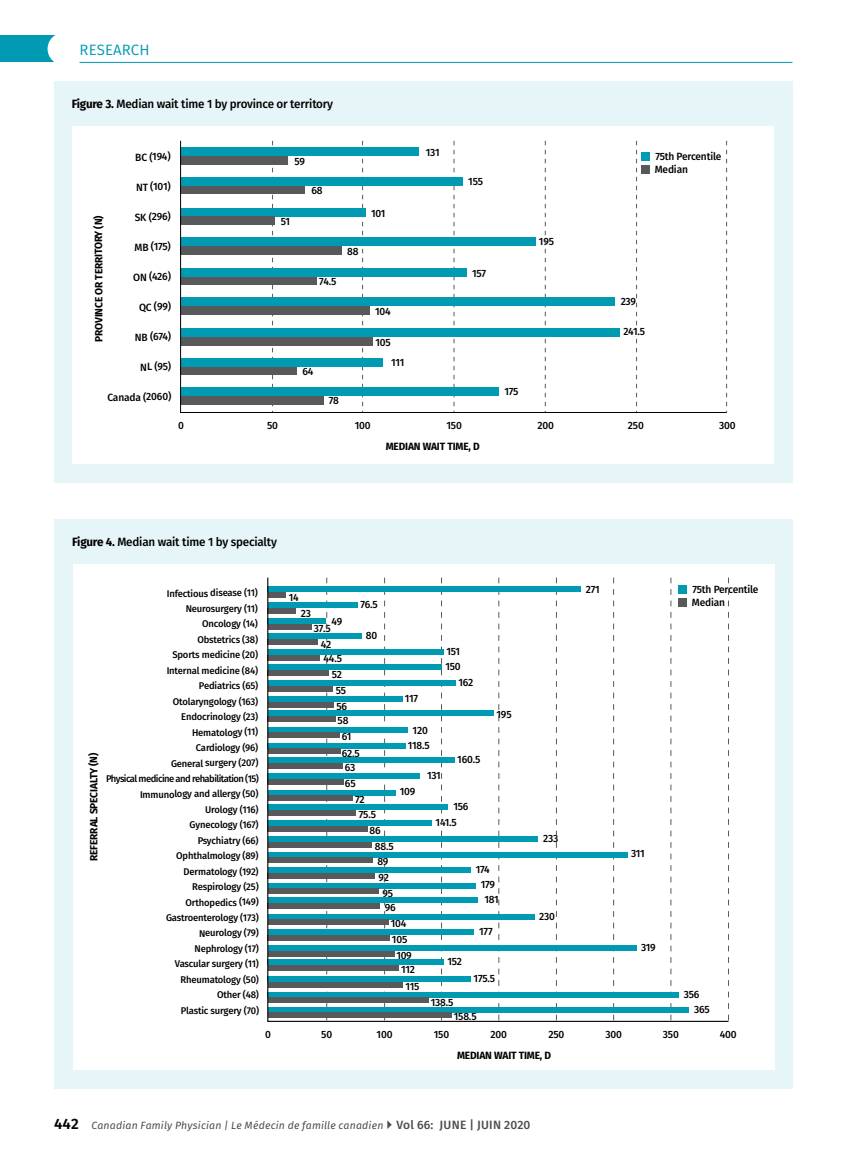
<style>
.page{position:relative;width:851px;height:1161px;background:#fff}
.page>*{position:absolute;margin:0;border:0;box-sizing:border-box;transform-origin:0 0}
.t1{font:15px "Fira Sans";letter-spacing:.01em;color:#009bb3}
.t2{font:500 12px "Fira Sans";letter-spacing:-.015em;color:#000}
.t3{font:500 10.5px/16.2px "Fira Sans";letter-spacing:-.02em;color:#000}
.t4{font:700 10.5px "Fira Sans";letter-spacing:-.02em;color:#000}
.t5{font:italic 10.5px "Fira Sans";letter-spacing:.015em;color:#4d4d4f}
.t6{font:500 9.75px/15.5px "Fira Sans";letter-spacing:-.02em;color:#000;text-align:right}
.s1{font-weight:700}
.s2{font-weight:600;font-style:normal;font-size:15px;color:#000}
.s3{font-weight:500;font-style:normal;font-size:12px}
</style>
<div class="page">
<div style="left:0;top:35px;width:55px;height:27px;background:#009bb3"></div>
<div style="left:48px;top:33px;width:32px;height:32px;background:#fff;border-radius:50%"></div>
<hr style="left:80px;top:62px;width:712px;height:1px;background:#009bb3">
<div style="left:54px;top:81px;width:738px;height:401px;background:#e6f5f7"></div>
<div style="left:72px;top:126px;width:702px;height:338px;background:#fff"></div>
<svg style="left:180px;top:140px;width:547px;height:273px"></svg>
<div style="left:641px;top:152px;width:9px;height:9px;background:#009bb3"></div>
<div style="left:641px;top:165px;width:9px;height:9px;background:#58595b"></div>
<div style="left:54px;top:519px;width:738px;height:570px;background:#e6f5f7"></div>
<div style="left:73px;top:564px;width:701px;height:505px;background:#fff"></div>
<svg style="left:267px;top:577px;width:462px;height:445px"></svg>
<div style="left:678px;top:585px;width:9px;height:9px;background:#009bb3"></div>
<div style="left:678px;top:598px;width:9px;height:9px;background:#58595b"></div>
<h1 class="t1" style="left:80px;top:38px;width:71px">RESEARCH</h1>
<p class="t2" style="left:72px;top:94px;width:263px"><span class="s1">Figure 3.</span> Median wait time 1 by province or territory</p>
<p class="t3" style="left:135px;top:148px;width:37px">BC (194)</p>
<p class="t3" style="left:136px;top:178px;width:36px">NT (101)</p>
<p class="t3" style="left:135px;top:208px;width:38px">SK (296)</p>
<p class="t3" style="left:135px;top:238px;width:38px">MB (175)</p>
<p class="t3" style="left:133px;top:268px;width:39px">ON (426)</p>
<p class="t3" style="left:139px;top:298px;width:34px">QC (99)</p>
<p class="t3" style="left:135px;top:328px;width:38px">NB (674)</p>
<p class="t3" style="left:140px;top:358px;width:32px">NL (95)</p>
<p class="t3" style="left:107px;top:388px;width:65px">Canada (2060)</p>
<p class="t4" style="left:90px;top:342px;width:128px;rotate:-90deg">PROVINCE OR TERRITORY (N)</p>
<p class="t3" style="left:294px;top:152px;width:12px">59</p>
<p class="t3" style="left:281px;top:213px;width:11px">51</p>
<p class="t3" style="left:311px;top:182px;width:13px">68</p>
<p class="t3" style="left:319px;top:273px;width:19px">74.5</p>
<p class="t3" style="left:347px;top:242px;width:13px">88</p>
<p class="t3" style="left:302px;top:363px;width:13px">64</p>
<p class="t3" style="left:329px;top:392px;width:12px">78</p>
<p class="t3" style="left:371px;top:204px;width:16px">101</p>
<p class="t3" style="left:375px;top:302px;width:17px">104</p>
<p class="t3" style="left:375px;top:334px;width:17px">105</p>
<p class="t3" style="left:391px;top:353px;width:15px">111</p>
<p class="t3" style="left:426px;top:144px;width:15px">131</p>
<p class="t3" style="left:468px;top:173px;width:16px">155</p>
<p class="t3" style="left:472px;top:264px;width:15px">157</p>
<p class="t3" style="left:539px;top:232px;width:17px">195</p>
<p class="t3" style="left:504px;top:383px;width:16px">175</p>
<p class="t3" style="left:654px;top:149px;width:68px;line-height:13px">75th Percentile<br>Median</p>
<p class="t3" style="left:620px;top:293px;width:17px">239</p>
<p class="t3" style="left:623px;top:323px;width:23px">241.5</p>
<p class="t3" style="left:178px;top:417px;width:7px">0</p>
<p class="t3" style="left:267px;top:417px;width:12px">50</p>
<p class="t3" style="left:355px;top:417px;width:17px">100</p>
<p class="t3" style="left:446px;top:417px;width:17px">150</p>
<p class="t3" style="left:537px;top:417px;width:18px">200</p>
<p class="t3" style="left:628px;top:417px;width:17px">250</p>
<p class="t3" style="left:719px;top:417px;width:18px">300</p>
<p class="t4" style="left:386px;top:438px;width:95px">MEDIAN WAIT TIME, D</p>
<p class="t2" style="left:72px;top:532px;width:206px"><span class="s1">Figure 4.</span> Median wait time 1 by specialty</p>
<p class="t6" style="left:106px;top:585px;width:154px">Infectious disease (11)<br>Neurosurgery (11)<br>Oncology (14)<br>Obstetrics (38)<br>Sports medicine (20)<br>Internal medicine (84)<br>Pediatrics (65)<br>Otolaryngology (163)<br>Endocrinology (23)<br>Hematology (11)<br>Cardiology (96)<br>General surgery (207)<br>Physical medicine and rehabilitation (15)<br>Immunology and allergy (50)<br>Urology (116)<br>Gynecology (167)<br>Psychiatry (66)<br>Ophthalmology (89)<br>Dermatology (192)<br>Respirology (25)<br>Orthopedics (149)<br>Gastroenterology (173)<br>Neurology (79)<br>Nephrology (17)<br>Vascular surgery (11)<br>Rheumatology (50)<br>Other (48)<br>Plastic surgery (70)</p>
<p class="t4" style="left:85px;top:861px;width:110px;rotate:-90deg">REFERRAL SPECIALTY (N)</p>
<p class="t3" style="left:289px;top:588px;width:12px">14</p>
<p class="t3" style="left:360px;top:596px;width:19px">76.5</p>
<p class="t3" style="left:301px;top:604px;width:12px">23</p>
<p class="t3" style="left:331px;top:613px;width:12px">49</p>
<p class="t3" style="left:314px;top:620px;width:19px;text-align:right">37.5<br>42</p>
<p class="t3" style="left:323px;top:650px;width:20px">44.5</p>
<p class="t3" style="left:332px;top:666px;width:12px">52</p>
<p class="t3" style="left:336px;top:682px;width:12px">55</p>
<p class="t3" style="left:336px;top:698px;width:12px">56</p>
<p class="t3" style="left:342px;top:712px;width:19px;text-indent:-4px">58<br>61<br>62.5</p>
<p class="t3" style="left:345px;top:759px;width:12px">63</p>
<p class="t3" style="left:345px;top:775px;width:12px">65</p>
<p class="t3" style="left:355px;top:791px;width:11px">72</p>
<p class="t3" style="left:359px;top:805px;width:19px">75.5</p>
<p class="t3" style="left:369px;top:822px;width:13px">86</p>
<p class="t3" style="left:375px;top:838px;width:20px">88.5</p>
<p class="t3" style="left:377px;top:853px;width:13px">89</p>
<p class="t3" style="left:378px;top:869px;width:12px">92</p>
<p class="t3" style="left:382px;top:885px;width:12px">95</p>
<p class="t3" style="left:384px;top:899px;width:13px">96</p>
<p class="t3" style="left:391px;top:915px;width:17px">104</p>
<p class="t3" style="left:392px;top:931px;width:17px">105</p>
<p class="t3" style="left:396px;top:946px;width:17px">109</p>
<p class="t3" style="left:401px;top:961px;width:20px;line-height:16.6px;text-align:center">112<br>115</p>
<p class="t3" style="left:366px;top:627px;width:13px">80</p>
<p class="t3" style="left:446px;top:642px;width:15px">151</p>
<p class="t3" style="left:445px;top:658px;width:17px">150</p>
<p class="t3" style="left:458px;top:674px;width:16px">162</p>
<p class="t3" style="left:405px;top:690px;width:15px">117</p>
<p class="t3" style="left:496px;top:705px;width:17px">195</p>
<p class="t3" style="left:408px;top:722px;width:23px;line-height:14.7px;text-align:center">120<br>118.5</p>
<p class="t3" style="left:457px;top:751px;width:25px">160.5</p>
<p class="t3" style="left:427px;top:767px;width:15px">131</p>
<p class="t3" style="left:400px;top:783px;width:17px">109</p>
<p class="t3" style="left:435px;top:798px;width:34px;text-indent:18px">156<br>141.5</p>
<p class="t3" style="left:476px;top:861px;width:16px">174</p>
<p class="t3" style="left:480px;top:876px;width:16px">179</p>
<p class="t3" style="left:484px;top:891px;width:16px">181</p>
<p class="t3" style="left:479px;top:923px;width:15px">177</p>
<p class="t3" style="left:447px;top:953px;width:16px">152</p>
<p class="t3" style="left:473px;top:969px;width:23px">175.5</p>
<p class="t3" style="left:431px;top:994px;width:24px">138.5</p>
<p class="t3" style="left:454px;top:1008px;width:24px">158.5</p>
<p class="t3" style="left:543px;top:830px;width:17px">233</p>
<p class="t3" style="left:539px;top:907px;width:17px">230</p>
<p class="t3" style="left:586px;top:581px;width:15px">271</p>
<p class="t3" style="left:692px;top:583px;width:68px;line-height:13px">75th Percentile<br>Median</p>
<p class="t3" style="left:631px;top:845px;width:15px">311</p>
<p class="t3" style="left:641px;top:938px;width:16px">319</p>
<p class="t3" style="left:694px;top:986px;width:17px;line-height:15px;text-indent:-10px">356<br>365</p>
<p class="t3" style="left:265px;top:1026px;width:7px">0</p>
<p class="t3" style="left:321px;top:1026px;width:12px">50</p>
<p class="t3" style="left:376px;top:1026px;width:17px">100</p>
<p class="t3" style="left:434px;top:1026px;width:17px">150</p>
<p class="t3" style="left:490px;top:1026px;width:18px">200</p>
<p class="t3" style="left:548px;top:1026px;width:17px">250</p>
<p class="t3" style="left:605px;top:1026px;width:18px">300</p>
<p class="t3" style="left:663px;top:1026px;width:17px">350</p>
<p class="t3" style="left:719px;top:1026px;width:18px">400</p>
<p class="t4" style="left:457px;top:1046px;width:95px">MEDIAN WAIT TIME, D</p>
<p class="t5" style="left:54px;top:1117px;width:478px"><span class="s2">442</span> Canadian Family Physician | Le Médecin de famille canadien <span class="s3">Vol 66: JUNE | JUIN 2020</span></p>
</div>
